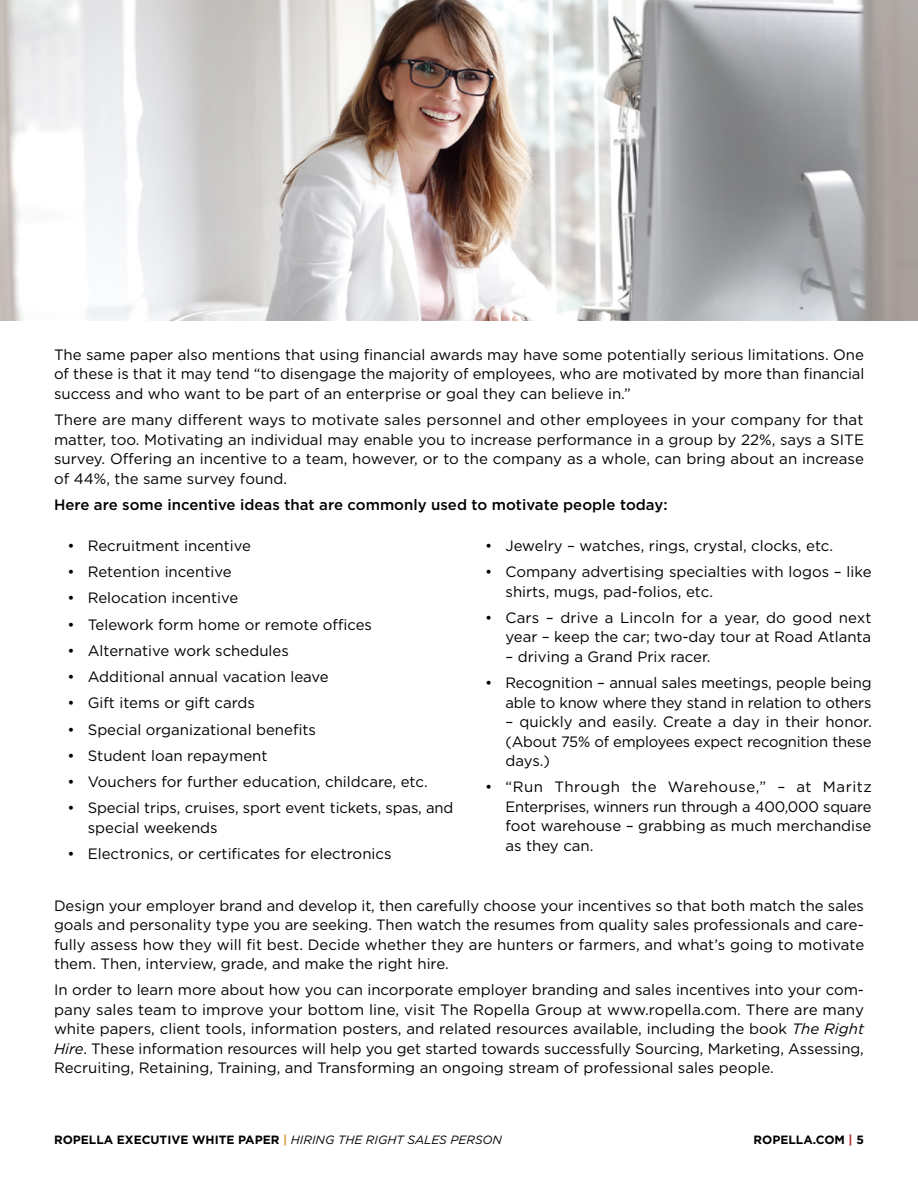
<style>
.page{position:relative;width:918px;height:1188px;background:#fff}
.page>*{position:absolute;margin:0;border:0;box-sizing:border-box;transform-origin:0 0}
.t1{font:15px/19.5px "Gotham";color:#000;text-align:justify}
.t2{font:500 15px "Gotham";color:#000}
.t3{font:700 12px "Gotham";color:#000}
.s1{font-style:italic}
.s2{color:#df9a35}
.s3{font-weight:400;font-style:italic}
.s4{color:#ae2524}
</style>
<div class="page">
<img style="left:0;top:0;width:918px;height:321px">
<p class="t1" style="left:54px;top:344px;width:812px">The same paper also mentions that using financial awards may have some potentially serious limitations. One of these is that it may tend “to disengage the majority of employees, who are motivated by more than financial success and who want to be part of an enterprise or goal they can believe in.”</p>
<p class="t1" style="left:54px;top:410px;width:812px">There are many different ways to motivate sales personnel and other employees in your company for that matter, too. Motivating an individual may enable you to increase performance in a group by 22%, says a SITE survey. Offering an incentive to a team, however, or to the company as a whole, can bring about an increase of 44%, the same survey found.</p>
<p class="t2" style="left:54px;top:495px;width:615px">Here are some incentive ideas that are commonly used to motivate people today:</p>
<p class="t1" style="left:68px;top:536px;width:185px">• Recruitment incentive</p>
<p class="t1" style="left:68px;top:562px;width:166px">• Retention incentive</p>
<p class="t1" style="left:68px;top:588px;width:172px">• Relocation incentive</p>
<p class="t1" style="left:68px;top:614px;width:306px">• Telework form home or remote offices</p>
<p class="t1" style="left:68px;top:641px;width:223px">• Alternative work schedules</p>
<p class="t1" style="left:68px;top:667px;width:263px">• Additional annual vacation leave</p>
<p class="t1" style="left:68px;top:693px;width:189px">• Gift items or gift cards</p>
<p class="t1" style="left:68px;top:719px;width:250px">• Special organizational benefits</p>
<p class="t1" style="left:68px;top:746px;width:202px">• Student loan repayment</p>
<p class="t1" style="left:68px;top:772px;width:362px">• Vouchers for further education, childcare, etc.</p>
<p class="t1" style="left:88px;top:798px;width:367px;text-indent:-20px">• Special trips, cruises, sport event tickets, spas, and special weekends</p>
<p class="t1" style="left:68px;top:844px;width:326px">• Electronics, or certificates for electronics</p>
<p class="t1" style="left:485px;top:536px;width:349px">• Jewelry – watches, rings, crystal, clocks, etc.</p>
<p class="t1" style="left:506px;top:562px;width:368px;text-indent:-20px">• Company advertising specialties with logos – like shirts, mugs, pad-folios, etc.</p>
<p class="t1" style="left:485px;top:608px;width:388px;text-align:right">• Cars – drive a Lincoln for a year, do good next year – keep the car; two-day tour at Road Atlanta</p>
<p class="t1" style="left:506px;top:647px;width:207px">– driving a Grand Prix racer.</p>
<p class="t1" style="left:485px;top:673px;width:388px;text-align:right">• Recognition – annual sales meetings, people being able to know where they stand in relation to others</p>
<p class="t1" style="left:506px;top:712px;width:368px">– quickly and easily. Create a day in their honor. (About 75% of employees expect recognition these days.)</p>
<p class="t1" style="left:506px;top:777px;width:368px;text-indent:-20px">• “Run Through the Warehouse,” – at Maritz Enterprises, winners run through a 400,000 square foot warehouse – grabbing as much merchandise as they can.</p>
<p class="t1" style="left:54px;top:895px;width:812px">Design your employer brand and develop it, then carefully choose your incentives so that both match the sales goals and personality type you are seeking. Then watch the resumes from quality sales professionals and care&shy;fully assess how they will fit best. Decide whether they are hunters or farmers, and what’s going to motivate them. Then, interview, grade, and make the right hire.</p>
<p class="t1" style="left:54px;top:980px;width:812px">In order to learn more about how you can incorporate employer branding and sales incentives into your com&shy;pany sales team to improve your bottom line, visit The Ropella Group at www.ropella.com. There are many white papers, client tools, information posters, and related resources available, including the book <span class="s1">The Right Hire</span>. These information resources will help you get started towards successfully Sourcing, Marketing, Assessing, Recruiting, Retaining, Training, and Transforming an ongoing stream of professional sales people.</p>
<p class="t3" style="left:54px;top:1131px;width:450px">ROPELLA EXECUTIVE WHITE PAPER <span class="s2">|</span> <span class="s3">HIRING THE RIGHT SALES PERSON</span></p>
<p class="t3" style="left:754px;top:1131px;width:112px">ROPELLA.COM <span class="s4">|</span> 5</p>
</div>
